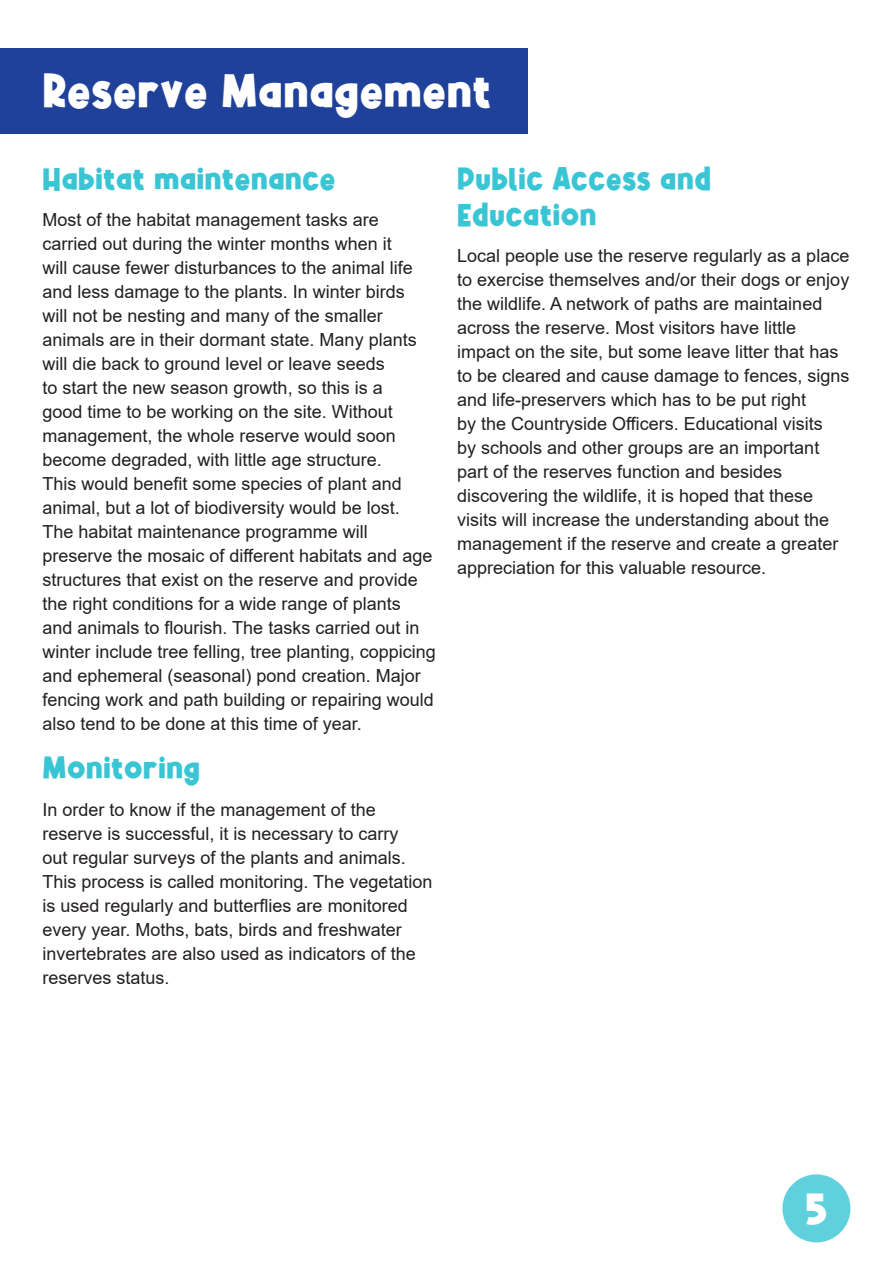
<style>
.page{position:relative;width:893px;height:1263px;background:#fff}
.page>*{position:absolute;margin:0;border:0;box-sizing:border-box;transform-origin:0 0}
.t1{font:45px "Alphakind";color:#fff}
.t2{font:42px "Alphakind";color:#fff}
.t3{font:30px/36px "Alphakind";color:#3ac5d5}
.t4{font:18px/24px "Arial";color:#231f20}
</style>
<div class="page">
<div style="left:0;top:49px;width:527px;height:85px;background:#20419a"></div>
<div style="left:782px;top:1174px;width:68px;height:68px;background:#61d0dd;border-radius:50%"></div>
<p class="t1" style="left:43px;top:64px;width:450px">Reserve Management</p>
<p class="t3" style="left:43px;top:160px;width:295px">Habitat maintenance</p>
<p class="t4" style="left:43px;top:208px;width:395px">Most of the habitat management tasks are carried out during the winter months when it<br>will cause fewer disturbances to the animal life and less damage to the plants. In winter birds<br>will not be nesting and many of the smaller animals are in their dormant state. Many plants will die back to ground level or leave seeds<br>to start the new season growth, so this is a<br>good time to be working on the site. Without management, the whole reserve would soon become degraded, with little age structure.<br>This would benefit some species of plant and animal, but a lot of biodiversity would be lost.<br>The habitat maintenance programme will preserve the mosaic of different habitats and age structures that exist on the reserve and provide the right conditions for a wide range of plants<br>and animals to flourish. The tasks carried out in winter include tree felling, tree planting, coppicing and ephemeral (seasonal) pond creation. Major fencing work and path building or repairing would also tend to be done at this time of year.</p>
<p class="t3" style="left:43px;top:750px;width:159px">Monitoring</p>
<p class="t4" style="left:43px;top:797px;width:391px">In order to know if the management of the reserve is successful, it is necessary to carry<br>out regular surveys of the plants and animals.<br>This process is called monitoring. The vegetation is used regularly and butterflies are monitored every year. Moths, bats, birds and freshwater invertebrates are also used as indicators of the reserves status.</p>
<p class="t3" style="left:457px;top:160px;width:256px">Public Access and<br>Education</p>
<p class="t4" style="left:457px;top:244px;width:394px">Local people use the reserve regularly as a place to exercise themselves and/or their dogs or enjoy the wildlife. A network of paths are maintained across the reserve. Most visitors have little impact on the site, but some leave litter that has to be cleared and cause damage to fences, signs and life-preservers which has to be put right<br>by the Countryside Officers. Educational visits<br>by schools and other groups are an important part of the reserves function and besides discovering the wildlife, it is hoped that these visits will increase the understanding about the management if the reserve and create a greater appreciation for this valuable resource.</p>
<h2 class="t2" style="left:805px;top:1184px;width:24px">5</h2>
</div>
